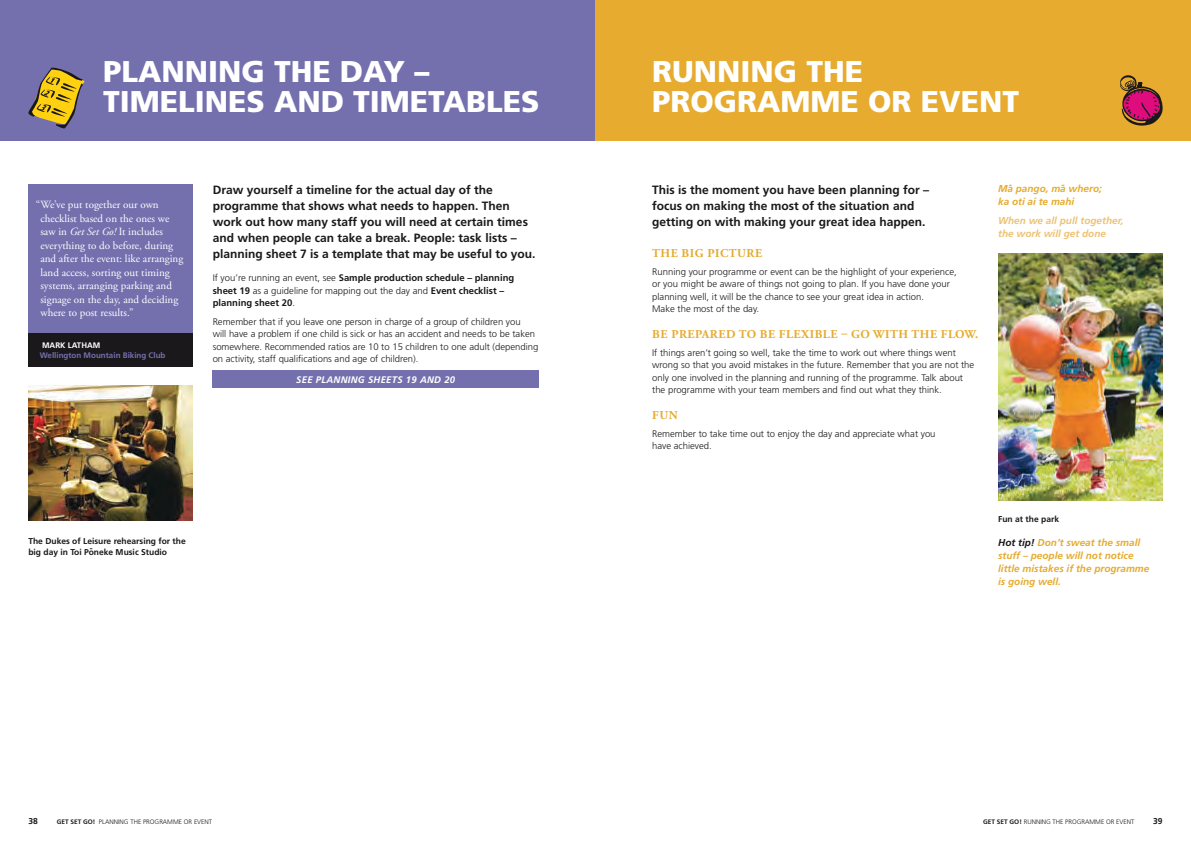
<style>
.page{position:relative;width:1191px;height:842px;background:#fff}
.page>*{position:absolute;margin:0;border:0;box-sizing:border-box;transform-origin:0 0}
.t1{font:900 30px/30px "Frutiger";color:#fff;text-align:center}
.t2{font:700 12px/16px "Frutiger";color:#1a181b}
.t3{font:700 12px "Adobe Garamond Pro";letter-spacing:.045em;color:#e6ab2f}
.t4{font:11px/13.5px "Adobe Garamond Pro";color:#fff}
.t5{font:italic 700 10px/13px "Frutiger";color:#e6ab2f}
.t6{font:italic 700 10px/13px "Frutiger";color:#edc273}
.t7{font:300 9.5px/12.5px "Frutiger";color:#1a181b}
.t8{font:700 9.5px/12.5px "Frutiger";color:#1a181b}
.t9{font:italic 700 9.5px "Frutiger";letter-spacing:.03em;color:#fff}
.t10{font:700 8.5px/11px "Frutiger";color:#1a181b}
.t11{font:700 8px "Frutiger";color:#7470ae}
.t12{font:700 8px "Frutiger";color:#fff}
.t13{font:300 6.5px "Frutiger";color:#1a181b}
.s1{font-style:italic}
.s2{font-weight:300}
.s3{color:#1a181b}
.s4{font-weight:700}
</style>
<div class="page">
<div style="left:0;top:0;width:595px;height:141px;background:#7470ae"></div>
<svg style="left:28px;top:68px;width:57px;height:60px"></svg>
<div style="left:595px;top:0;width:596px;height:141px;background:#e6ab2f"></div>
<svg style="left:1120px;top:75px;width:42px;height:51px"></svg>
<div style="left:28px;top:184px;width:165px;height:149px;background:#7470ae"></div>
<div style="left:28px;top:333px;width:165px;height:34px;background:#1a181b"></div>
<img style="left:28px;top:385px;width:165px;height:136px">
<div style="left:213px;top:370px;width:326px;height:17px;background:#7470ae"></div>
<img style="left:998px;top:254px;width:164px;height:246px">
<h1 class="t1" style="left:103px;top:56px;width:79px">PLANNIN</h1>
<h1 class="t1" style="left:241px;top:56px;width:189px">G THE DAY –</h1>
<h1 class="t1" style="left:103px;top:86px;width:110px">TIMELINES</h1>
<h1 class="t1" style="left:274px;top:86px;width:247px">AND TI METABLES</h1>
<p class="t4" style="left:40px;top:199px;width:144px;text-indent:-5px">“We’ve put together our own checklist based on the ones we saw in <span class="s1">Get Set Go!</span> It includes everything to do before, during and after the event: like arranging land access, sorting out timing systems, arranging parking and signage on the day, and deciding where to post results.”</p>
<p class="t12" style="left:42px;top:341px;width:60px">MARK LATHAM</p>
<p class="t11" style="left:40px;top:351px;width:127px">Wellington Mountain Biking Club</p>
<p class="t2" style="left:213px;top:181px;width:324px">Draw yourself a timeline for the actual day of the programme that shows what needs to happen. Then work out how many staff you will need at certain times and when people can take a break. People: task lists – planning sheet 7 is a template that may be useful to you.</p>
<p class="t8" style="left:213px;top:272px;width:303px"><span class="s2">If you’re running an event, see</span> Sample production schedule – planning sheet 19 <span class="s2">as a guideline for mapping out the day and</span> Event checklist – planning sheet 20<span class="s2">.</span></p>
<p class="t7" style="left:213px;top:315px;width:327px">Remember that if you leave one person in charge of a group of children you<br>will have a problem if one child is sick or has an accident and needs to be taken somewhere. Recommended ratios are 10 to 15 children to one adult (depending on activity, staff qualifications and age of children).</p>
<p class="t9" style="left:296px;top:374px;width:39px">See Plann</p>
<p class="t9" style="left:348px;top:374px;width:81px">ing sheets 19 and</p>
<p class="t9" style="left:444px;top:374px;width:12px">20</p>
<p class="t10" style="left:28px;top:535px;width:159px">The Dukes of Leisure rehearsing for the big day in Toi P-oneke Music Studio</p>
<h1 class="t1" style="left:652px;top:56px;width:329px">G THE<br>PROGRAMME OR EVENT</h1>
<h1 class="t1" style="left:652px;top:56px;width:62px">RUNNIN</h1>
<p class="t2" style="left:652px;top:181px;width:278px">This is the moment you have been planning for – focus on making the most of the situation and getting on with making your great idea happen.</p>
<p class="t3" style="left:652px;top:246px;width:111px">THE BIG PICTURE</p>
<p class="t7" style="left:652px;top:265px;width:306px">Running your programme or event can be the highlight of your experience, or you might be aware of things not going to plan. If you have done your planning well, it will be the chance to see your great idea in action.<br>Make the most of the day.</p>
<p class="t3" style="left:652px;top:327px;width:327px">BE PREPARED TO BE FLEXIBLE – GO WITH THE FLOW.</p>
<p class="t7" style="left:652px;top:346px;width:324px">If things aren’t going so well, take the time to work out where things went wrong so that you avoid mistakes in the future. Remember that you are not the only one involved in the planning and running of the programme. Talk about the programme with your team members and find out what they think.</p>
<p class="t3" style="left:652px;top:408px;width:27px">FUN</p>
<p class="t7" style="left:652px;top:427px;width:285px">Remember to take time out to enjoy the day and appreciate what you have achieved.</p>
<p class="t5" style="left:998px;top:182px;width:105px">M-a pango, m-a whero; ka oti ai te mahi</p>
<p class="t6" style="left:998px;top:214px;width:127px">When we all pull together, the work will get done</p>
<p class="t10" style="left:998px;top:514px;width:62px">Fun at the park</p>
<p class="t5" style="left:998px;top:536px;width:153px"><span class="s3">Hot tip!</span> Don’t sweat the small stuff – people will not notice little mistakes if the programme is going well.</p>
<p class="t10" style="left:28px;top:815px;width:11px">38</p>
<p class="t13" style="left:57px;top:818px;width:157px"><span class="s4">GET SET GO!</span> PLANNING THE PROGRAMME OR EVENT</p>
<p class="t13" style="left:983px;top:818px;width:152px"><span class="s4">GET SET GO!</span> RUNNING THE PROGRAMME OR EVENT</p>
<p class="t10" style="left:1153px;top:815px;width:11px">39</p>
</div>
